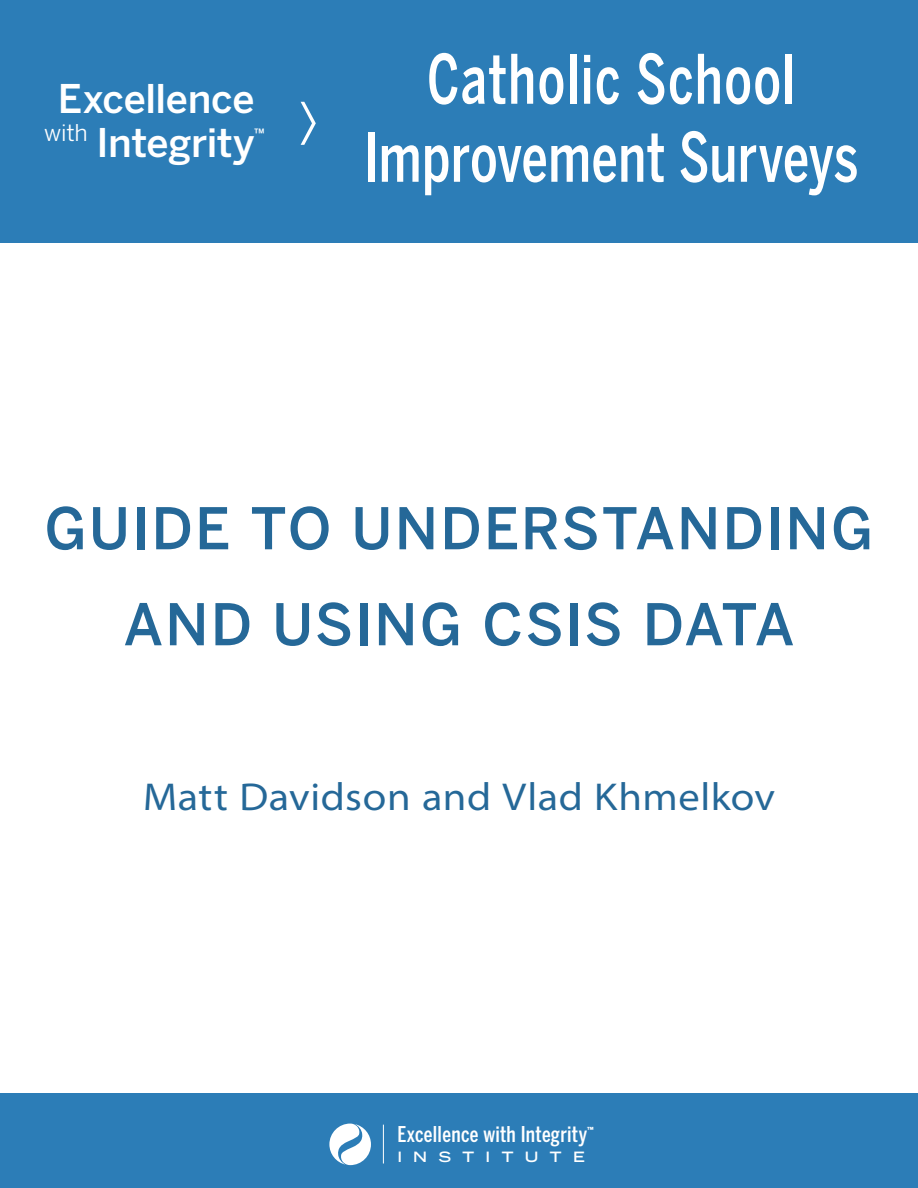
<style>
.page{position:relative;width:918px;height:1188px;background:#fff}
.page>*{position:absolute;margin:0;border:0;box-sizing:border-box;transform-origin:0 0}
.t1{font:81.6px "Benton Sans Wide";color:#fff;scale:.62 1}
.t2{font:500 67.5px/78px "Benton Sans Condensed";letter-spacing:.01em;color:#fff;text-align:center;scale:.8 1}
.t3{font:500 57px/96px "Benton Sans";letter-spacing:.035em;color:#256898;text-align:center}
.t4{font:500 39.3px/44.2px "Benton Sans";letter-spacing:-.01em;color:#fff;text-align:center}
.t5{font:semi-expanded 39px "Myriad Pro";letter-spacing:.015em;color:#256898}
.t6{font:500 21.6px "Benton Sans Compressed";letter-spacing:.015em;color:#fff}
.t7{font:500 14.1px "Benton Sans Wide";letter-spacing:.79em;color:#fff}
.t8{font:500 11.4px "Benton Sans";color:#fff}
.t9{font:900 6.9px "Benton Sans";color:#fff}
</style>
<div class="page">
<div style="left:0;top:0;width:918px;height:243px;background:#2c7db7"></div>
<div style="left:0;top:1094px;width:918px;height:94px;background:#2c7db7"></div>
<svg style="left:329px;top:1124px;width:42px;height:41px"></svg>
<hr style="left:383px;top:1125px;width:1px;height:39px;background:#fff">
<p class="t4" style="left:44px;top:77px;width:212px">Excellence <sup>with</sup> Integrity</p>
<p class="t8" style="left:254px;top:126px;width:12px">™</p>
<h1 class="t1" style="left:297px;top:71px;width:37px">›</h1>
<p class="t2" style="left:364px;top:40px;width:619px">Catholic School<br>Improvement Surveys</p>
<p class="t3" style="left:45px;top:481px;width:830px">GUIDE TO UNDERSTANDING<br>AND USING CSIS DATA</p>
<p class="t5" style="left:143px;top:772px;width:633px">Matt Davidson and Vlad Khmelkov</p>
<p class="t6" style="left:397px;top:1121px;width:191px">Excellence with Integrity</p>
<p class="t9" style="left:587px;top:1125px;width:8px">™</p>
<p class="t7" style="left:397px;top:1148px;width:189px">INSTITUTE</p>
</div>
